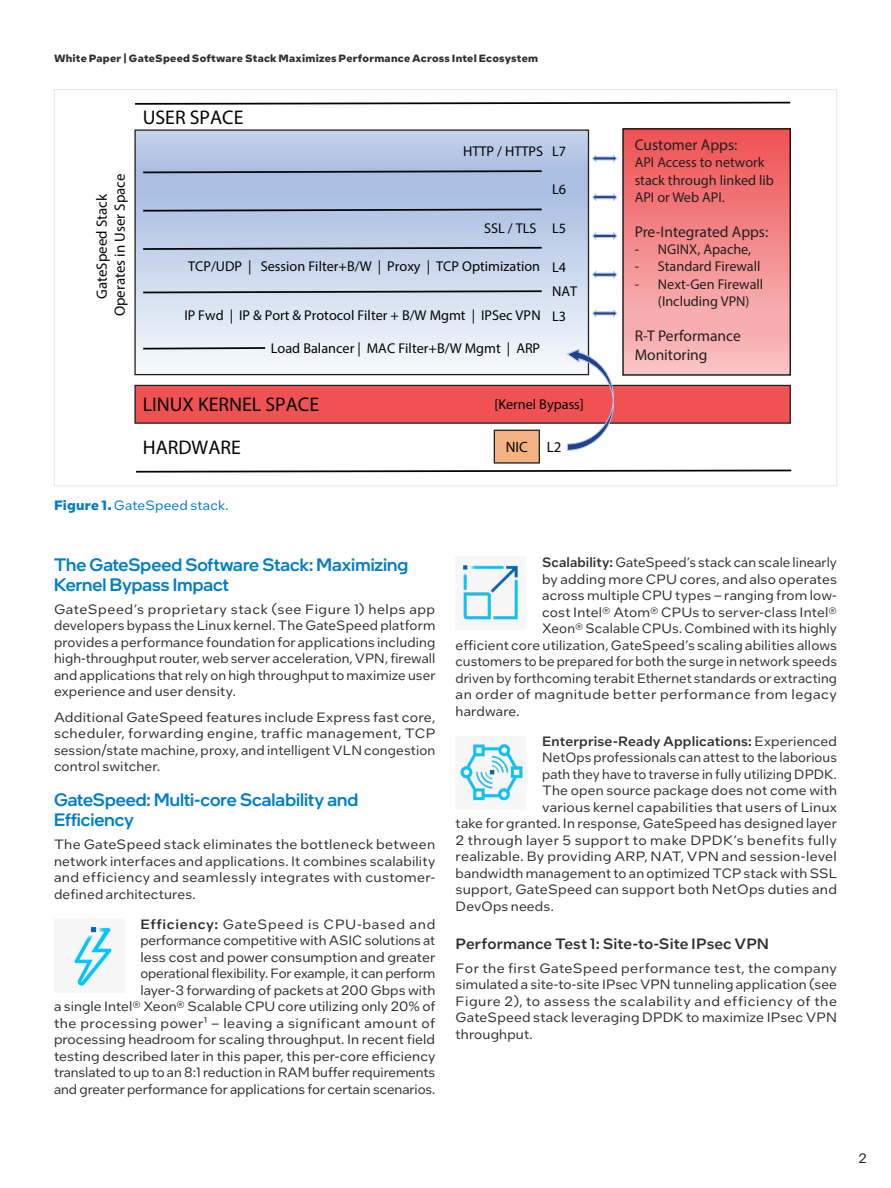
<style>
.page{position:relative;width:891px;height:1188px;background:#fff}
.page>*{position:absolute;margin:0;border:0;box-sizing:border-box;transform-origin:0 0}
.t1{font:19.8px "Myriad Pro";color:#040503}
.CopyHeaderBlue{font:500 18px/19.5px "Intel One Display";color:#007ec5}
.t2{font:15.6px/18.6px "Myriad Pro";color:#231f20}
.MainCopy___Caption{font:500 15px "Intel One Text";letter-spacing:.005em;color:#2d2f2e}
.t3{font:14.85px/17.9px "Myriad Pro";color:#040503;text-align:center}
.t4{font:14.25px "Myriad Pro";color:#040503}
.t5{font:14.25px/17.1px "Myriad Pro";color:#231f20}
.MainCopy___Caption-2{font:13.5px/16.5px "Intel One Text";letter-spacing:.01em;color:#2d2f2e;text-align:justify}
.MainCopy___Caption-3{font:13.5px "Intel One Text";letter-spacing:.035em;color:#2d2f2e}
.MainCopy___Caption-4{font:13.5px "Intel One Text";letter-spacing:.04em;color:#2d2f2e}
.MainCopy___Caption-5{font:500 13.5px "Intel One Text";letter-spacing:.01em;color:#2d2f2e}
.MainCopy___Caption-6{font:13.5px "Intel One Text";letter-spacing:.01em;color:#007ec5}
.Table_of_Contents{font:13.5px "Intel One Text";color:#231f20}
.Document_Header{font:700 10.5px "Intel One Text";letter-spacing:.02em;color:#2d2f2e}
.s1{font-weight:700}
.s2{font-weight:500}
.s3{font-weight:400}
</style>
<div class="page">
<div style="left:456px;top:557px;width:70px;height:73px;background:#f7f7f7"></div>
<div style="left:456px;top:736px;width:70px;height:74px;background:#f7f7f7"></div>
<div style="left:135px;top:385px;width:655px;height:38px;background:#f05254"></div>
<div style="left:134px;top:385px;width:657px;height:39px;border:1px solid #231f20"></div>
<div style="left:623px;top:129px;width:167px;height:246px;background:linear-gradient(to bottom,#ef5254,#fac6c8)"></div>
<div style="left:622px;top:128px;width:169px;height:248px;border:1px solid #040503"></div>
<svg style="left:136px;top:131px;width:451px;height:235px"></svg>
<div style="left:134px;top:129px;width:455px;height:246px;border:1px solid #231f20"></div>
<svg style="left:141px;top:169px;width:402px;height:181px;background:#bfcce2"></svg>
<svg style="left:136px;top:469px;width:655px;height:4px"></svg>
<div style="left:494px;top:430px;width:46px;height:34px;background:#f4b181;border:1px solid #231f20"></div>
<svg style="left:592px;top:154px;width:26px;height:9px"></svg>
<svg style="left:592px;top:193px;width:26px;height:8px"></svg>
<svg style="left:592px;top:232px;width:26px;height:8px"></svg>
<svg style="left:592px;top:270px;width:26px;height:9px"></svg>
<svg style="left:592px;top:309px;width:26px;height:9px"></svg>
<svg style="left:566px;top:348px;width:48px;height:103px"></svg>
<svg style="left:135px;top:102px;width:656px;height:3px"></svg>
<img style="left:73px;top:926px;width:40px;height:60px">
<img style="left:460px;top:744px;width:63px;height:57px">
<img style="left:463px;top:565px;width:55px;height:55px">
<p class="Document_Header" style="left:54px;top:51px;width:486px">White Paper | GateSpeed Software Stack Maximizes Performance Across Intel Ecosystem</p>
<p class="t3" style="left:93px;top:316px;width:144px;rotate:-90deg">GateSpeed Stack<br>Operates in User Space</p>
<p class="t1" style="left:143px;top:105px;width:102px">USER SPACE</p>
<p class="t4" style="left:463px;top:142px;width:81px">HTTP / HTTPS</p>
<p class="t4" style="left:484px;top:219px;width:54px">SSL / TLS</p>
<p class="t4" style="left:188px;top:258px;width:354px">TCP/UDP | Session Filter+B/W | Proxy | TCP Optimization</p>
<p class="t4" style="left:184px;top:307px;width:358px">IP Fwd | IP &amp; Port &amp; Protocol Filter + B/W Mgmt | IPSec VPN</p>
<p class="t4" style="left:271px;top:339px;width:271px">Load Balancer | MAC Filter+B/W Mgmt | ARP</p>
<p class="t4" style="left:552px;top:142px;width:16px">L7</p>
<p class="t4" style="left:552px;top:181px;width:16px">L6</p>
<p class="t4" style="left:552px;top:220px;width:16px">L5</p>
<p class="t4" style="left:552px;top:258px;width:16px">L4</p>
<p class="t4" style="left:552px;top:307px;width:16px">L3</p>
<p class="t4" style="left:552px;top:282px;width:26px">NAT</p>
<p class="t1" style="left:143px;top:393px;width:178px">LINUX KERNEL SPACE</p>
<p class="t4" style="left:494px;top:395px;width:91px">[Kernel Bypass]</p>
<p class="t1" style="left:143px;top:435px;width:100px">HARDWARE</p>
<p class="t3" style="left:506px;top:437px;width:24px">NIC</p>
<p class="t3" style="left:547px;top:437px;width:16px">L2</p>
<p class="MainCopy___Caption-6" style="left:54px;top:496px;width:176px"><span class="s1">Figure 1.</span> GateSpeed stack.</p>
<p class="t2" style="left:635px;top:136px;width:104px">Customer Apps:</p>
<p class="t5" style="left:635px;top:154px;width:141px">API Access to network stack through linked lib<br>API or Web API.</p>
<p class="t2" style="left:635px;top:223px;width:135px">Pre-Integrated Apps:</p>
<p class="t5" style="left:635px;top:241px;width:118px">- NGINX, Apache,</p>
<p class="t5" style="left:635px;top:258px;width:127px">- Standard Firewall</p>
<p class="t5" style="left:658px;top:275px;width:107px;text-indent:-23px">- Next-Gen Firewall (Including VPN)</p>
<p class="t2" style="left:635px;top:327px;width:108px">R-T Performance<br>Monitoring</p>
<p class="CopyHeaderBlue" style="left:54px;top:555px;width:356px">The GateSpeed Software Stack: Maximizing<br>Kernel Bypass Impact</p>
<p class="MainCopy___Caption-2" style="left:54px;top:600px;width:383px">GateSpeed’s proprietary stack (see Figure 1) helps app developers bypass the Linux kernel. The GateSpeed platform provides a performance foundation for applications including high-throughput router, web server acceleration, VPN, firewall and applications that rely on high throughput to maximize user experience and user density.</p>
<p class="MainCopy___Caption-2" style="left:54px;top:708px;width:383px">Additional GateSpeed features include Express fast core, scheduler, forwarding engine, traffic management, TCP session/state machine, proxy, and intelligent VLN congestion control switcher.</p>
<p class="CopyHeaderBlue" style="left:54px;top:790px;width:306px">GateSpeed: Multi-core Scalability and<br>Efficiency</p>
<p class="MainCopy___Caption-2" style="left:54px;top:836px;width:383px">The GateSpeed stack eliminates the bottleneck between network interfaces and applications. It combines scalability and efficiency and seamlessly integrates with customer&shy;defined architectures.</p>
<p class="MainCopy___Caption-2" style="left:54px;top:915px;width:383px;text-align:right"><span class="s2">Efficiency:</span> GateSpeed is CPU-based and<br>performance competitive with ASIC solutions at<br>less cost and power consumption and greater<br>operational flexibility. For example, it can perform<br>layer-3 forwarding of packets at 200 Gbps with<br>a single Intel® Xeon® Scalable CPU core utilizing only 20% of the processing power¹ – leaving a significant amount of processing headroom for scaling throughput. In recent field testing described later in this paper, this per-core efficiency translated to up to an 8:1 reduction in RAM buffer requirements and greater performance for applications for certain scenarios.</p>
<p class="MainCopy___Caption-2" style="left:542px;top:554px;width:296px"><span class="s2">Scalability:</span> GateSpeed’s stack can scale linearly</p>
<p class="MainCopy___Caption-2" style="left:542px;top:570px;width:296px">by adding more CPU cores, and also operates</p>
<p class="MainCopy___Caption-2" style="left:542px;top:587px;width:296px">across multiple CPU types – ranging from low-</p>
<p class="MainCopy___Caption-2" style="left:542px;top:603px;width:296px">cost Intel® Atom® CPUs to server-class Intel®</p>
<p class="MainCopy___Caption-2" style="left:542px;top:620px;width:296px">Xeon® Scalable CPUs. Combined with its highly</p>
<p class="MainCopy___Caption-2" style="left:456px;top:636px;width:383px">efficient core utilization, GateSpeed’s scaling abilities allows</p>
<p class="MainCopy___Caption-2" style="left:456px;top:653px;width:383px">customers to be prepared for both the surge in network speeds</p>
<p class="MainCopy___Caption-2" style="left:456px;top:669px;width:383px">driven by forthcoming terabit Ethernet standards or extracting</p>
<p class="MainCopy___Caption-4" style="left:456px;top:685px;width:383px">an order of magnitude better performance from legacy</p>
<p class="MainCopy___Caption-2" style="left:456px;top:702px;width:66px">hardware.</p>
<p class="MainCopy___Caption-5" style="left:542px;top:732px;width:296px">Enterprise-Ready Applications: <span class="s3">Experienced</span></p>
<p class="MainCopy___Caption-2" style="left:542px;top:749px;width:296px">NetOps professionals can attest to the laborious</p>
<p class="MainCopy___Caption-2" style="left:542px;top:765px;width:296px">path they have to traverse in fully utilizing DPDK.</p>
<p class="MainCopy___Caption-2" style="left:542px;top:782px;width:296px">The open source package does not come with</p>
<p class="MainCopy___Caption-2" style="left:542px;top:798px;width:296px">various kernel capabilities that users of Linux</p>
<p class="MainCopy___Caption-2" style="left:456px;top:815px;width:383px">take for granted. In response, GateSpeed has designed layer</p>
<p class="MainCopy___Caption-3" style="left:456px;top:831px;width:383px">2 through layer 5 support to make DPDK’s benefits fully</p>
<p class="MainCopy___Caption-2" style="left:456px;top:848px;width:383px">realizable. By providing ARP, NAT, VPN and session-level</p>
<p class="MainCopy___Caption-2" style="left:456px;top:864px;width:383px">bandwidth management to an optimized TCP stack with SSL</p>
<p class="MainCopy___Caption-2" style="left:456px;top:881px;width:383px">support, GateSpeed can support both NetOps duties and</p>
<p class="MainCopy___Caption-2" style="left:456px;top:897px;width:100px">DevOps needs.</p>
<p class="MainCopy___Caption" style="left:456px;top:934px;width:315px">Performance Test 1: Site-to-Site IPsec VPN</p>
<p class="MainCopy___Caption-2" style="left:456px;top:959px;width:383px">For the first GateSpeed performance test, the company simulated a site-to-site IPsec VPN tunneling application (see Figure 2), to assess the scalability and efficiency of the GateSpeed stack leveraging DPDK to maximize IPsec VPN throughput.</p>
<p class="Table_of_Contents" style="left:858px;top:1150px;width:10px">2</p>
</div>
